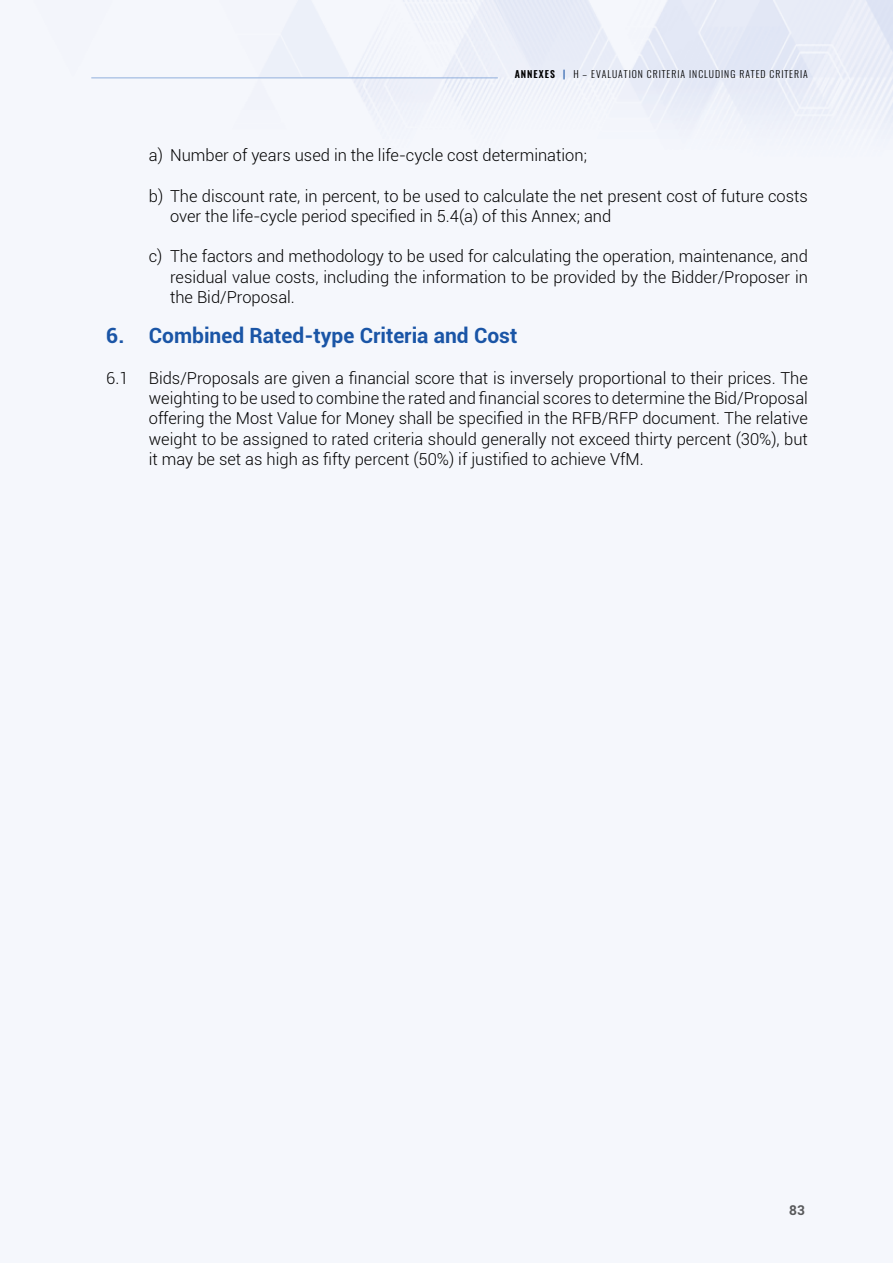
<style>
.page{position:relative;width:893px;height:1263px;background:#f5f7fc}
.page>*{position:absolute;margin:0;border:0;box-sizing:border-box;transform-origin:0 0}
.t1{font:700 21px "Roboto";color:#1a55a6}
.t2{font:300 16.5px/20.2px "Roboto";color:#000;text-align:justify}
.t3{font:700 13.5px "Roboto";color:#58595b}
.t4{font:300 9.75px "Oswald";letter-spacing:.1em;color:#000}
.s1{font-weight:600}
</style>
<div class="page">
<hr style="left:91px;top:77px;width:407px;height:1px;background:#91afdc">
<p class="t4" style="left:515px;top:68px;width:295px"><span class="s1">ANNEXES</span> <sup>|</sup> H – EVALUATION CRITERIA INCLUDING RATED CRITERIA</p>
<p class="t2" style="left:149px;top:145px;width:440px">a) Number of years used in the life-cycle cost determination;</p>
<p class="t2" style="left:170px;top:185px;width:639px;text-indent:-21px">b) The discount rate, in percent, to be used to calculate the net present cost of future costs over the life-cycle period specified in 5.4(a) of this Annex; and</p>
<p class="t2" style="left:170px;top:246px;width:639px;text-indent:-21px">c) The factors and methodology to be used for calculating the operation, maintenance, and residual value costs, including the information to be provided by the Bidder/Proposer in the Bid/Proposal.</p>
<p class="t1" style="left:106px;top:321px;width:413px">6. Combined Rated-type Criteria and Cost</p>
<p class="t2" style="left:149px;top:367px;width:661px;text-indent:-43px">6.1 Bids/Proposals are given a financial score that is inversely proportional to their prices. The weighting to be used to combine the rated and financial scores to determine the Bid/Proposal offering the Most Value for Money shall be specified in the RFB/RFP document. The relative weight to be assigned to rated criteria should generally not exceed thirty percent (30%), but it may be set as high as fifty percent (50%) if justified to achieve VfM.</p>
<p class="t3" style="left:789px;top:1200px;width:17px">83</p>
</div>
